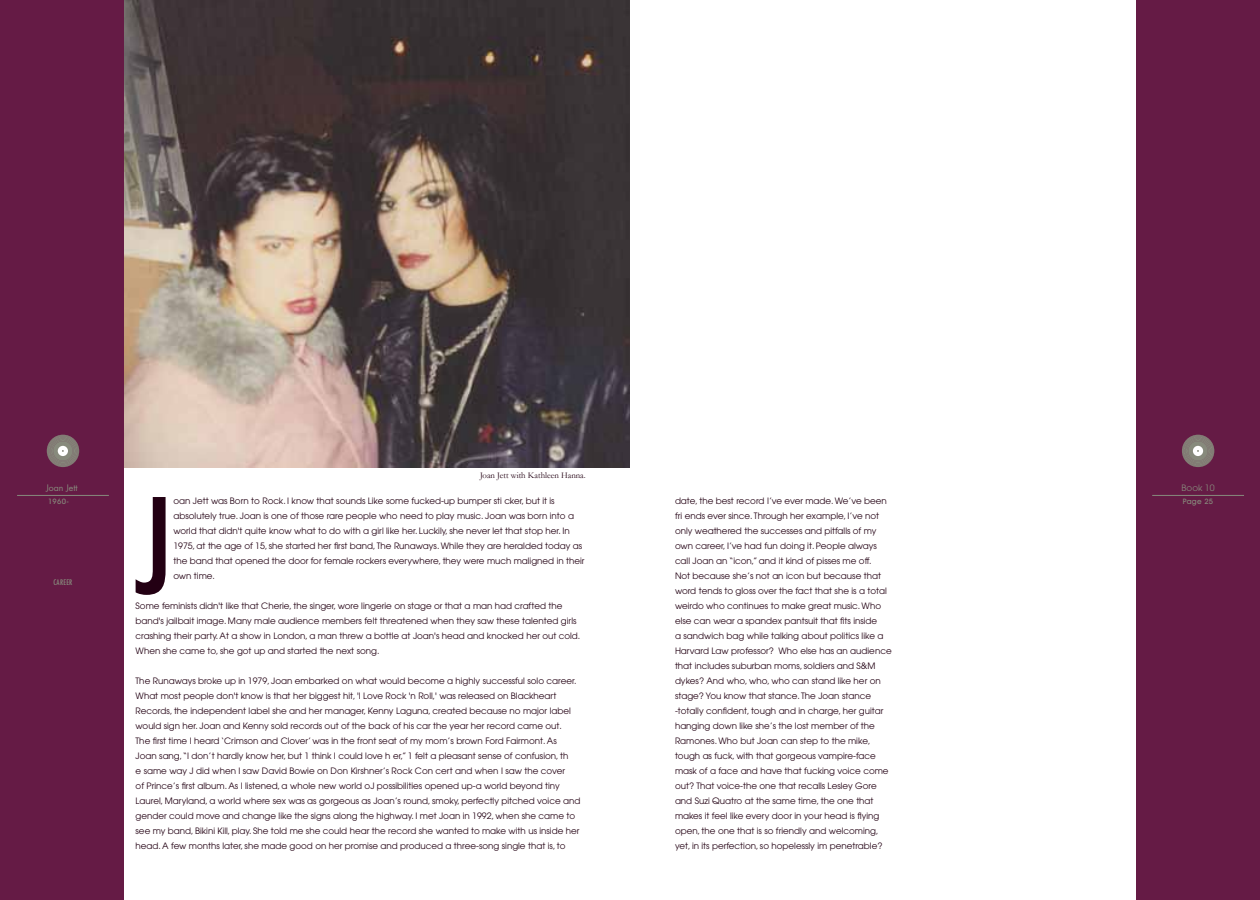
<style>
.page{position:relative;width:1260px;height:900px;background:#fff}
.page>*{position:absolute;margin:0;border:0;box-sizing:border-box;transform-origin:0 0}
.t1{font:condensed 128.12px "Futura";color:#230013}
.t2{font:8.75px/15px "Avant Garde";color:#230013}
.t3{font:8.75px "Garamond";color:#230013}
.t4{font:8.75px "Futura";color:#878a7c}
.t5{font:8.75px "Avant Garde";color:#878a7c}
.t6{font:500 7.5px "Avant Garde IT Cby BT";letter-spacing:.04em;color:#878a7c}
.t7{font:condensed 7.5px "Futura";letter-spacing:.04em;color:#878a7c}
.s1{color:#651b45}
</style>
<div class="page">
<img style="left:124px;top:0;width:506px;height:467px">
<div style="left:0;top:0;width:124px;height:900px;background:#651b45"></div>
<div style="left:1136px;top:0;width:124px;height:900px;background:#651b45"></div>
<svg style="left:47px;top:435px;width:32px;height:32px"></svg>
<hr style="left:17px;top:495px;width:92px;height:1px;background:#878a7c">
<hr style="left:1152px;top:495px;width:92px;height:1px;background:#878a7c">
<svg style="left:1183px;top:435px;width:31px;height:32px"></svg>
<p class="t4" style="left:46px;top:482px;width:33px">Joan Jett</p>
<p class="t6" style="left:48px;top:497px;width:29px">1960-<span class="s1">m</span></p>
<p class="t7" style="left:54px;top:577px;width:20px">CAREER</p>
<p class="t3" style="left:480px;top:470px;width:107px">Joan Jett with Kathleen Hanna.</p>
<h1 class="t1" style="left:135px;top:466px;width:40px">J</h1>
<p class="t2" style="left:173px;top:493px;width:413px">oan Jett was Born to Rock. I know that sounds Like some fucked-up bumper sti cker, but it is absolutely true. Joan is one of those rare people who need to play music. Joan was born into a world that didn't quite know what to do with a girl like her. Luckily, she never let that stop her. In 1975, at the age of 15, she started her first band, The Runaways. While they are heralded today as the band that opened the door for female rockers everywhere, they were much maligned in their own time.</p>
<p class="t2" style="left:136px;top:598px;width:446px">Some feminists didn't like that Cherie, the singer, wore lingerie on stage or that a man had crafted the band's jailbait image. Many male audience members felt threatened when they saw these talented girls crashing their party. At a show in London, a man threw a bottle at Joan's head and knocked her out cold.<br>When she came to, she got up and started the next song.</p>
<p class="t2" style="left:136px;top:673px;width:446px">The Runaways broke up in 1979, Joan embarked on what would become a highly successful solo career.<br>What most people don't know is that her biggest hit, 'I Love Rock 'n Roll,' was released on Blackheart Records, the independent label she and her manager, Kenny Laguna, created because no major label would sign her. Joan and Kenny sold records out of the back of his car the year her record came out.<br>The first time I heard ‘Crimson and Clover’ was in the front seat of my mom’s brown Ford Fairmont. As<br>Joan sang,“I don’t hardly know her, but 1 think I could love h er,” 1 felt a pleasant sense of confusion, th<br>e same way J did when I saw David Bowie on Don Kirshner’s Rock Con cert and when I saw the cover<br>of Prince’s first album. As I listened, a whole new world oJ possibilities opened up-a world beyond tiny Laurel, Maryland, a world where sex was as gorgeous as Joan’s round, smoky, perfectly pitched voice and gender could move and change like the signs along the highway. I met Joan in 1992, when she came to see my band, Bikini Kill, play. She told me she could hear the record she wanted to make with us inside her head. A few months later, she made good on her promise and produced a three-song single that is, to</p>
<p class="t2" style="left:675px;top:493px;width:218px">date, the best record I’ve ever made. We’ve been fri ends ever since. Through her example, I’ve not only weathered the successes and pitfalls of my own career, I’ve had fun doing it. People always call Joan an “icon,” and it kind of pisses me off.<br>Not because she’s not an icon but because that word tends to gloss over the fact that she is a total weirdo who continues to make great music. Who else can wear a spandex pantsuit that fits inside<br>a sandwich bag while talking about politics like a Harvard Law professor? Who else has an audience that includes suburban moms, soldiers and S&amp;M dykes? And who, who, who can stand like her on stage? You know that stance. The Joan stance -totally confident, tough and in charge, her guitar hanging down like she’s the lost member of the Ramones. Who but Joan can step to the mike, tough as fuck, with that gorgeous vampire-face mask of a face and have that fucking voice come out? That voice-the one that recalls Lesley Gore and Suzi Quatro at the same time, the one that makes it feel like every door in your head is flying open, the one that is so friendly and welcoming, yet, in its perfection, so hopelessly im penetrable?</p>
<p class="t5" style="left:1182px;top:483px;width:34px">Book 10</p>
<p class="t6" style="left:1183px;top:497px;width:32px">Page 25</p>
</div>
